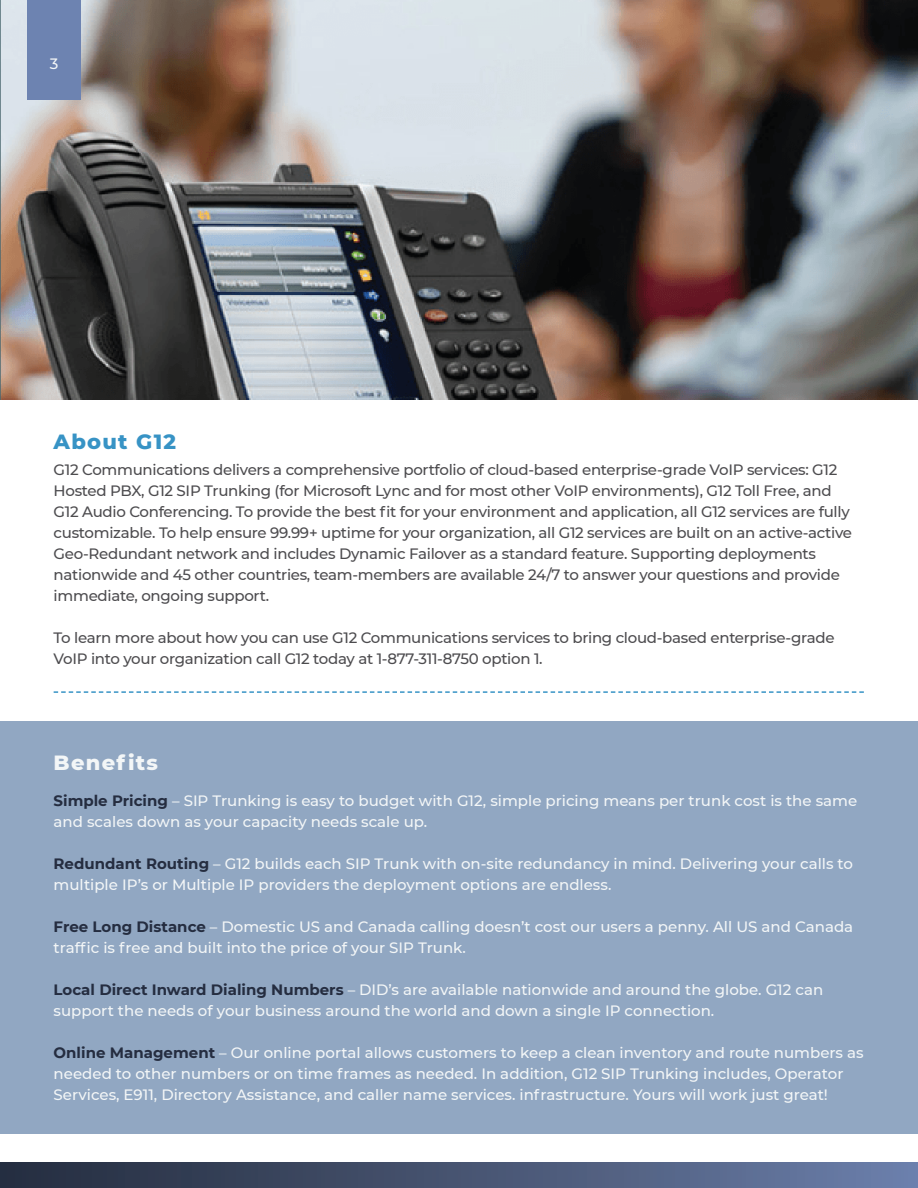
<style>
.page{position:relative;width:918px;height:1188px;background:#fff}
.page>*{position:absolute;margin:0;border:0;box-sizing:border-box;transform-origin:0 0}
.t1{font:800 21px "Montserrat";letter-spacing:.06em;color:#3793c5}
.t2{font:800 21px "Montserrat";letter-spacing:.06em;color:#f3f6f7}
.t3{font:500 15px/21px "Montserrat";color:#f3f6f7}
.t4{font:500 15px/21px "Montserrat";letter-spacing:-.02em;color:#4d4c4f}
.s1{font-weight:700;color:#252d40}
</style>
<div class="page">
<div style="left:0;top:1162px;width:918px;height:26px;background:linear-gradient(to right,#242c3c,#6b7ea9)"></div>
<img style="left:0;top:0;width:918px;height:400px">
<svg style="left:54px;top:691px;width:810px;height:2px"></svg>
<div style="left:0;top:721px;width:918px;height:413px;background:#91a7c2"></div>
<div style="left:27px;top:0;width:54px;height:99px;background:#6d83b1"></div>
<p class="t3" style="left:50px;top:52px;width:10px">3</p>
<p class="t1" style="left:54px;top:426px;width:124px">About G12</p>
<p class="t4" style="left:54px;top:459px;width:800px">G12 Communications delivers a comprehensive portfolio of cloud-based enterprise-grade VoIP services: G12<br>Hosted PBX, G12 SIP Trunking (for Microsoft Lync and for most other VoIP environments), G12 Toll Free, and G12 Audio Conferencing. To provide the best fit for your environment and application, all G12 services are fully customizable. To help ensure 99.99+ uptime for your organization, all G12 services are built on an active-active Geo-Redundant network and includes Dynamic Failover as a standard feature. Supporting deployments nationwide and 45 other countries, team-members are available 24/7 to answer your questions and provide immediate, ongoing support.</p>
<p class="t4" style="left:54px;top:627px;width:782px">To learn more about how you can use G12 Communications services to bring cloud-based enterprise-grade<br>VoIP into your organization call G12 today at 1-877-311-8750 option 1.</p>
<p class="t2" style="left:54px;top:747px;width:106px">Benefits</p>
<p class="t3" style="left:54px;top:789px;width:805px"><span class="s1">Simple Pricing</span> – SIP Trunking is easy to budget with G12, simple pricing means per trunk cost is the same and scales down as your capacity needs scale up.</p>
<p class="t3" style="left:54px;top:852px;width:801px"><span class="s1">Redundant Routing</span> – G12 builds each SIP Trunk with on-site redundancy in mind. Delivering your calls to multiple IP’s or Multiple IP providers the deployment options are endless.</p>
<p class="t3" style="left:54px;top:915px;width:801px"><span class="s1">Free Long Distance</span> – Domestic US and Canada calling doesn’t cost our users a penny. All US and Canada traffic is free and built into the price of your SIP Trunk.</p>
<p class="t3" style="left:54px;top:978px;width:771px"><span class="s1">Local Direct Inward Dialing Numbers</span> – DID’s are available nationwide and around the globe. G12 can support the needs of your business around the world and down a single IP connection.</p>
<p class="t3" style="left:54px;top:1041px;width:812px"><span class="s1">Online Management</span> – Our online portal allows customers to keep a clean inventory and route numbers as needed to other numbers or on time frames as needed. In addition, G12 SIP Trunking includes, Operator<br>Services, E911, Directory Assistance, and caller name services. infrastructure. Yours will work just great!</p>
</div>
